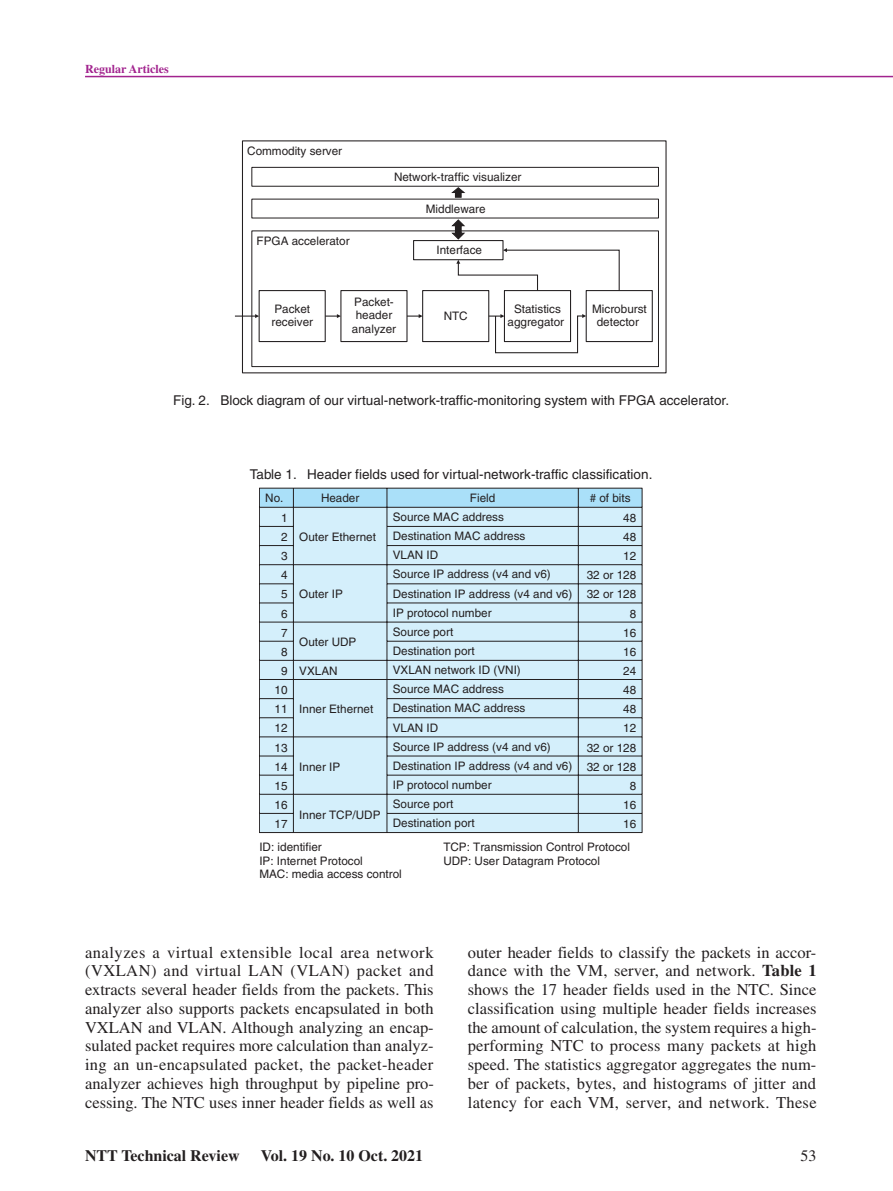
<style>
.page{position:relative;width:893px;height:1191px;background:#fff}
.page>*{position:absolute;margin:0;border:0;box-sizing:border-box;transform-origin:0 0}
.t1{font:16.5px/18.8px "Times";color:#231f20;text-align:justify}
.t2{font:700 15.9px "Times";color:#231f20}
.t3{font:15.9px "Times";color:#231f20}
.t4{font:13.5px "Helvetica";color:#231f20}
.t5{font:700 12px "Times";color:#a2238e}
.t6{font:11.7px/13.5px "Helvetica";color:#231f20;text-align:center}
.s1{font-weight:700}
</style>
<div class="page">
<hr style="left:85px;top:76px;width:808px;height:1px;background:#a2238e">
<div style="left:251px;top:230px;width:408px;height:137px;background:#fff;border:1px solid #231f20"></div>
<div style="left:413px;top:240px;width:90px;height:20px;background:#fff;border:1px solid #231f20"></div>
<div style="left:586px;top:290px;width:67px;height:52px;background:#fff;border:1px solid #231f20"></div>
<svg style="left:450px;top:218px;width:16px;height:22px"></svg>
<div style="left:251px;top:167px;width:408px;height:19px;background:#fff;border:1px solid #231f20"></div>
<svg style="left:450px;top:186px;width:15px;height:12px"></svg>
<svg style="left:235px;top:248px;width:385px;height:106px"></svg>
<svg style="left:259px;top:488px;width:384px;height:344px;background:#c8e3ef"></svg>
<hr style="left:259px;top:832px;width:34px;height:1px;background:#231f20">
<hr style="left:293px;top:832px;width:94px;height:1px;background:#231f20">
<hr style="left:387px;top:832px;width:191px;height:1px;background:#231f20">
<hr style="left:578px;top:832px;width:64px;height:1px;background:#231f20">
<p class="t5" style="left:85px;top:62px;width:85px">Regular Articles</p>
<p class="t6" style="left:247px;top:144px;width:96px">Commodity server</p>
<p class="t6" style="left:257px;top:234px;width:94px">FPGA accelerator</p>
<p class="t6" style="left:394px;top:170px;width:129px">Network-traffic visualizer</p>
<p class="t6" style="left:426px;top:202px;width:61px">Middleware</p>
<p class="t6" style="left:437px;top:243px;width:47px">Interface</p>
<p class="t6" style="left:271px;top:302px;width:43px;text-align:left">Packet receiver</p>
<p class="t6" style="left:352px;top:295px;width:46px">Packet&shy;header analyzer</p>
<p class="t6" style="left:444px;top:309px;width:26px">NTC</p>
<p class="t6" style="left:508px;top:302px;width:58px">Statistics aggregator</p>
<p class="t6" style="left:592px;top:302px;width:56px">Microburst detector</p>
<p class="t4" style="left:173px;top:392px;width:557px">Fig. 2. Block diagram of our virtual-network-traffic-monitoring system with FPGA accelerator.</p>
<p class="t4" style="left:250px;top:467px;width:404px">Table 1. Header fields used for virtual-network-traffic classification.</p>
<p class="t6" style="left:265px;top:491px;width:20px">No.</p>
<p class="t6" style="left:321px;top:491px;width:40px">Header</p>
<p class="t6" style="left:470px;top:491px;width:27px">Field</p>
<p class="t6" style="left:590px;top:491px;width:42px"># of bits</p>
<p class="t6" style="left:281px;top:511px;width:8px">1</p>
<p class="t6" style="left:299px;top:530px;width:78px">Outer Ethernet</p>
<p class="t6" style="left:393px;top:510px;width:113px">Source MAC address</p>
<p class="t6" style="left:623px;top:511px;width:15px">48</p>
<p class="t6" style="left:281px;top:530px;width:8px">2</p>
<p class="t6" style="left:393px;top:529px;width:134px">Destination MAC address</p>
<p class="t6" style="left:623px;top:530px;width:15px">48</p>
<p class="t6" style="left:281px;top:549px;width:8px">3</p>
<p class="t6" style="left:393px;top:548px;width:47px">VLAN ID</p>
<p class="t6" style="left:623px;top:549px;width:15px">12</p>
<p class="t6" style="left:281px;top:568px;width:8px">4</p>
<p class="t6" style="left:299px;top:587px;width:45px">Outer IP</p>
<p class="t6" style="left:393px;top:567px;width:160px">Source IP address (v4 and v6)</p>
<p class="t6" style="left:587px;top:568px;width:51px">32 or 128</p>
<p class="t6" style="left:281px;top:587px;width:8px">5</p>
<p class="t6" style="left:393px;top:586px;width:245px">Destination IP address (v4 and v6) 32 or 128</p>
<p class="t6" style="left:281px;top:606px;width:8px">6</p>
<p class="t6" style="left:393px;top:606px;width:100px">IP protocol number</p>
<p class="t6" style="left:630px;top:606px;width:8px">8</p>
<p class="t6" style="left:281px;top:626px;width:8px">7</p>
<p class="t6" style="left:299px;top:635px;width:59px">Outer UDP</p>
<p class="t6" style="left:393px;top:625px;width:62px">Source port</p>
<p class="t6" style="left:623px;top:626px;width:15px">16</p>
<p class="t6" style="left:281px;top:645px;width:8px">8</p>
<p class="t6" style="left:393px;top:644px;width:83px">Destination port</p>
<p class="t6" style="left:623px;top:645px;width:15px">16</p>
<p class="t6" style="left:281px;top:664px;width:58px">9 VXLAN</p>
<p class="t6" style="left:393px;top:663px;width:130px">VXLAN network ID (VNI)</p>
<p class="t6" style="left:623px;top:664px;width:15px">24</p>
<p class="t6" style="left:275px;top:683px;width:15px">10</p>
<p class="t6" style="left:299px;top:702px;width:76px">Inner Ethernet</p>
<p class="t6" style="left:393px;top:682px;width:113px">Source MAC address</p>
<p class="t6" style="left:623px;top:683px;width:15px">48</p>
<p class="t6" style="left:275px;top:702px;width:15px">11</p>
<p class="t6" style="left:393px;top:701px;width:134px">Destination MAC address</p>
<p class="t6" style="left:623px;top:702px;width:15px">48</p>
<p class="t6" style="left:275px;top:721px;width:15px">12</p>
<p class="t6" style="left:393px;top:720px;width:47px">VLAN ID</p>
<p class="t6" style="left:623px;top:721px;width:15px">12</p>
<p class="t6" style="left:275px;top:740px;width:15px">13</p>
<p class="t6" style="left:299px;top:760px;width:42px">Inner IP</p>
<p class="t6" style="left:393px;top:740px;width:160px">Source IP address (v4 and v6)</p>
<p class="t6" style="left:587px;top:740px;width:51px">32 or 128</p>
<p class="t6" style="left:275px;top:760px;width:15px">14</p>
<p class="t6" style="left:393px;top:759px;width:245px">Destination IP address (v4 and v6) 32 or 128</p>
<p class="t6" style="left:275px;top:779px;width:15px">15</p>
<p class="t6" style="left:393px;top:778px;width:100px">IP protocol number</p>
<p class="t6" style="left:630px;top:779px;width:8px">8</p>
<p class="t6" style="left:275px;top:798px;width:15px">16</p>
<p class="t6" style="left:299px;top:807px;width:83px">Inner TCP/UDP</p>
<p class="t6" style="left:393px;top:797px;width:62px">Source port</p>
<p class="t6" style="left:623px;top:798px;width:15px">16</p>
<p class="t6" style="left:275px;top:817px;width:15px">17</p>
<p class="t6" style="left:393px;top:816px;width:83px">Destination port</p>
<p class="t6" style="left:259px;top:840px;width:144px;text-align:left">ID: identifier<br>IP: Internet Protocol<br>MAC: media access control</p>
<p class="t6" style="left:443px;top:840px;width:188px;text-align:left">TCP: Transmission Control Protocol<br>UDP: User Datagram Protocol</p>
<p class="t6" style="left:623px;top:817px;width:15px">16</p>
<p class="t1" style="left:85px;top:942px;width:350px">analyzes a virtual extensible local area network (VXLAN) and virtual LAN (VLAN) packet and extracts several header fields from the packets. This analyzer also supports packets encapsulated in both VXLAN and VLAN. Although analyzing an encap&shy;sulated packet requires more calculation than analyz&shy;ing an un-encapsulated packet, the packet-header analyzer achieves high throughput by pipeline pro&shy;cessing. The NTC uses inner header fields as well as</p>
<p class="t1" style="left:468px;top:942px;width:350px">outer header fields to classify the packets in accor&shy;dance with the VM, server, and network. <span class="s1">Table 1 </span>shows the 17 header fields used in the NTC. Since classification using multiple header fields increases the amount of calculation, the system requires a high&shy;performing NTC to process many packets at high speed. The statistics aggregator aggregates the num&shy;ber of packets, bytes, and histograms of jitter and latency for each VM, server, and network. These</p>
<p class="t2" style="left:85px;top:1146px;width:156px">NTT Technical Review</p>
<p class="t2" style="left:261px;top:1146px;width:164px">Vol. 19 No. 10 Oct. 2021</p>
<p class="t3" style="left:800px;top:1146px;width:17px">53</p>
</div>
